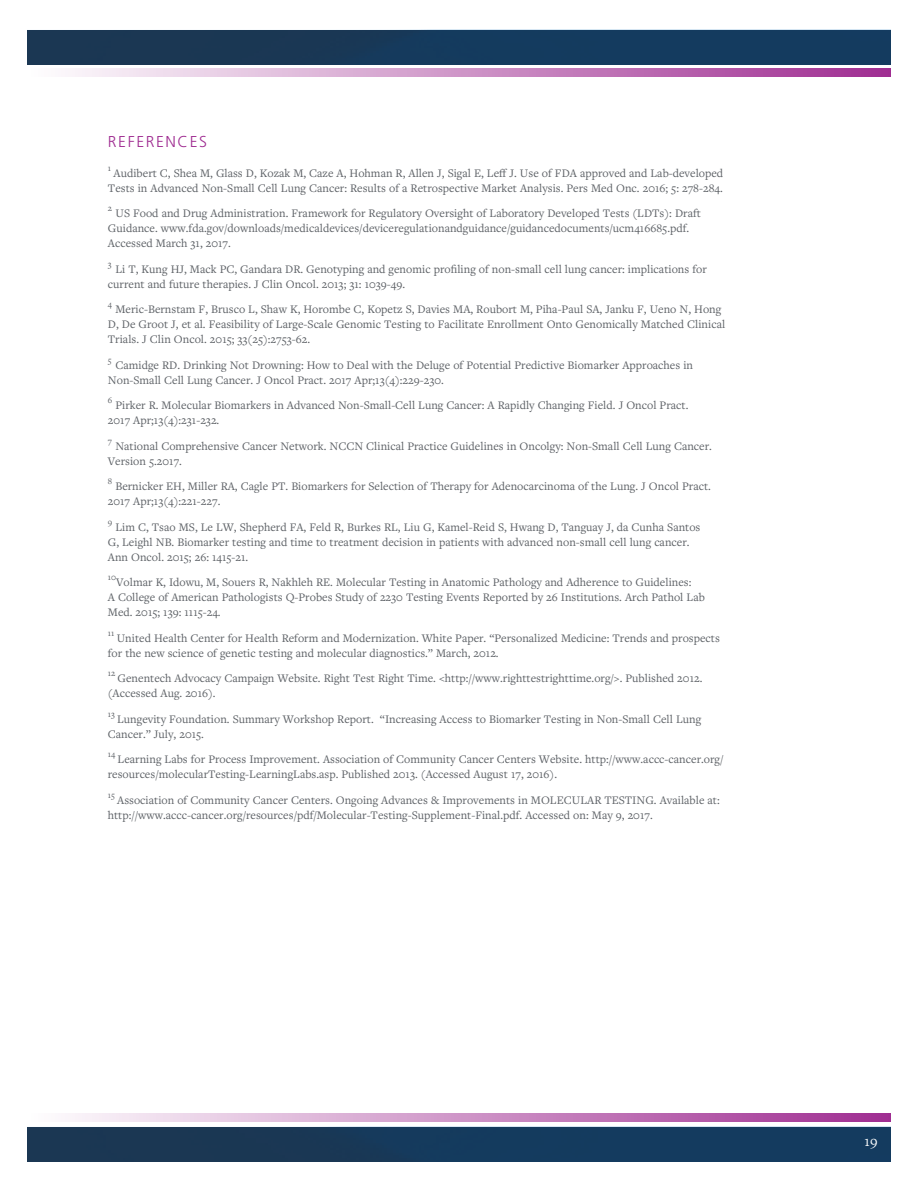
<style>
.page{position:relative;width:918px;height:1188px;background:#fff}
.page>*{position:absolute;margin:0;border:0;box-sizing:border-box;transform-origin:0 0}
.t1{font:300 15.75px "Frutiger LT Std";letter-spacing:.1em;color:#9f2c91}
.t2{font:15px "Freight Text Pro";color:#fff}
.t3{font:12px/15px "Freight Text Pro";color:#5c6065}
.t4{font:9px "Freight Text Pro";color:#5c6065}
</style>
<div class="page">
<img style="left:27px;top:1127px;width:864px;height:35px">
<svg style="left:72px;top:1114px;width:819px;height:8px"></svg>
<img style="left:27px;top:30px;width:864px;height:35px">
<svg style="left:72px;top:69px;width:819px;height:8px"></svg>
<h1 class="t1" style="left:108px;top:132px;width:101px">REFERENCES</h1>
<p class="t4" style="left:108px;top:162px;width:5px">1</p>
<p class="t3" style="left:108px;top:165px;width:617px;text-align:center">Audibert C, Shea M, Glass D, Kozak M, Caze A, Hohman R, Allen J, Sigal E, Leff J. Use of FDA approved and Lab-developed<br>Tests in Advanced Non-Small Cell Lung Cancer: Results of a Retrospective Market Analysis. Pers Med Onc. 2016; 5: 278-284.</p>
<p class="t4" style="left:108px;top:203px;width:6px">2</p>
<p class="t3" style="left:108px;top:206px;width:594px;text-indent:8px">US Food and Drug Administration. Framework for Regulatory Oversight of Laboratory Developed Tests (LDTs): Draft<br>Guidance. www.fda.gov/downloads/medicaldevices/deviceregulationandguidance/guidancedocuments/ucm416685.pdf.<br>Accessed March 31, 2017.</p>
<p class="t4" style="left:108px;top:258px;width:5px">3</p>
<p class="t3" style="left:108px;top:261px;width:600px;text-indent:8px">Li T, Kung HJ, Mack PC, Gandara DR. Genotyping and genomic profiling of non-small cell lung cancer: implications for current and future therapies. J Clin Oncol. 2013; 31: 1039-49.</p>
<p class="t4" style="left:108px;top:299px;width:6px">4</p>
<p class="t3" style="left:108px;top:302px;width:619px;text-indent:8px">Meric-Bernstam F, Brusco L, Shaw K, Horombe C, Kopetz S, Davies MA, Roubort M, Piha-Paul SA, Janku F, Ueno N, Hong<br>D, De Groot J, et al. Feasibility of Large-Scale Genomic Testing to Facilitate Enrollment Onto Genomically Matched Clinical<br>Trials. J Clin Oncol. 2015; 33(25):2753-62.</p>
<p class="t4" style="left:108px;top:354px;width:5px">5</p>
<p class="t3" style="left:108px;top:357px;width:587px;text-indent:8px">Camidge RD. Drinking Not Drowning: How to Deal with the Deluge of Potential Predictive Biomarker Approaches in<br>Non-Small Cell Lung Cancer. J Oncol Pract. 2017 Apr;13(4):229-230.</p>
<p class="t4" style="left:108px;top:395px;width:6px">6</p>
<p class="t3" style="left:108px;top:398px;width:582px;text-indent:8px">Pirker R. Molecular Biomarkers in Advanced Non-Small-Cell Lung Cancer: A Rapidly Changing Field. J Oncol Pract.<br>2017 Apr;13(4):231-232.</p>
<p class="t4" style="left:108px;top:435px;width:6px">7</p>
<p class="t3" style="left:108px;top:438px;width:606px;text-indent:8px">National Comprehensive Cancer Network. NCCN Clinical Practice Guidelines in Oncolgy: Non-Small Cell Lung Cancer.<br>Version 5.2017.</p>
<p class="t4" style="left:108px;top:476px;width:6px">8</p>
<p class="t3" style="left:108px;top:479px;width:605px;text-indent:8px">Bernicker EH, Miller RA, Cagle PT. Biomarkers for Selection of Therapy for Adenocarcinoma of the Lung. J Oncol Pract.<br>2017 Apr;13(4):221-227.</p>
<p class="t4" style="left:108px;top:516px;width:6px">9</p>
<p class="t3" style="left:108px;top:519px;width:594px;text-indent:8px">Lim C, Tsao MS, Le LW, Shepherd FA, Feld R, Burkes RL, Liu G, Kamel-Reid S, Hwang D, Tanguay J, da Cunha Santos<br>G, Leighl NB. Biomarker testing and time to treatment decision in patients with advanced non-small cell lung cancer.<br>Ann Oncol. 2015; 26: 1415-21.</p>
<p class="t4" style="left:108px;top:572px;width:10px">10</p>
<p class="t3" style="left:108px;top:575px;width:598px;text-indent:8px">Volmar K, Idowu, M, Souers R, Nakhleh RE. Molecular Testing in Anatomic Pathology and Adherence to Guidelines:<br>A College of American Pathologists Q-Probes Study of 2230 Testing Events Reported by 26 Institutions. Arch Pathol Lab<br>Med. 2015; 139: 1115-24.</p>
<p class="t4" style="left:108px;top:627px;width:8px">11</p>
<p class="t3" style="left:108px;top:630px;width:614px;text-indent:9px">United Health Center for Health Reform and Modernization. White Paper. “Personalized Medicine: Trends and prospects for the new science of genetic testing and molecular diagnostics.” March, 2012.</p>
<p class="t4" style="left:108px;top:668px;width:9px">12</p>
<p class="t3" style="left:108px;top:671px;width:596px;text-indent:10px">Genentech Advocacy Campaign Website. Right Test Right Time. &lt;http://www.righttestrighttime.org/&gt;. Published 2012. (Accessed Aug. 2016).</p>
<p class="t4" style="left:108px;top:708px;width:9px">13</p>
<p class="t3" style="left:108px;top:711px;width:595px;text-indent:9px">Lungevity Foundation. Summary Workshop Report. “Increasing Access to Biomarker Testing in Non-Small Cell Lung<br>Cancer.” July, 2015.</p>
<p class="t4" style="left:108px;top:749px;width:9px">14</p>
<p class="t3" style="left:108px;top:752px;width:617px;text-indent:10px">Learning Labs for Process Improvement. Association of Community Cancer Centers Website. http://www.accc-cancer.org/ resources/molecularTesting-LearningLabs.asp. Published 2013. (Accessed August 17, 2016).</p>
<p class="t4" style="left:108px;top:789px;width:9px">15</p>
<p class="t3" style="left:108px;top:792px;width:614px;text-indent:9px">Association of Community Cancer Centers. Ongoing Advances &amp; Improvements in MOLECULAR TESTING. Available at: http://www.accc-cancer.org/resources/pdf/Molecular-Testing-Supplement-Final.pdf. Accessed on: May 9, 2017.</p>
<p class="t2" style="left:864px;top:1132px;width:15px">19</p>
</div>
